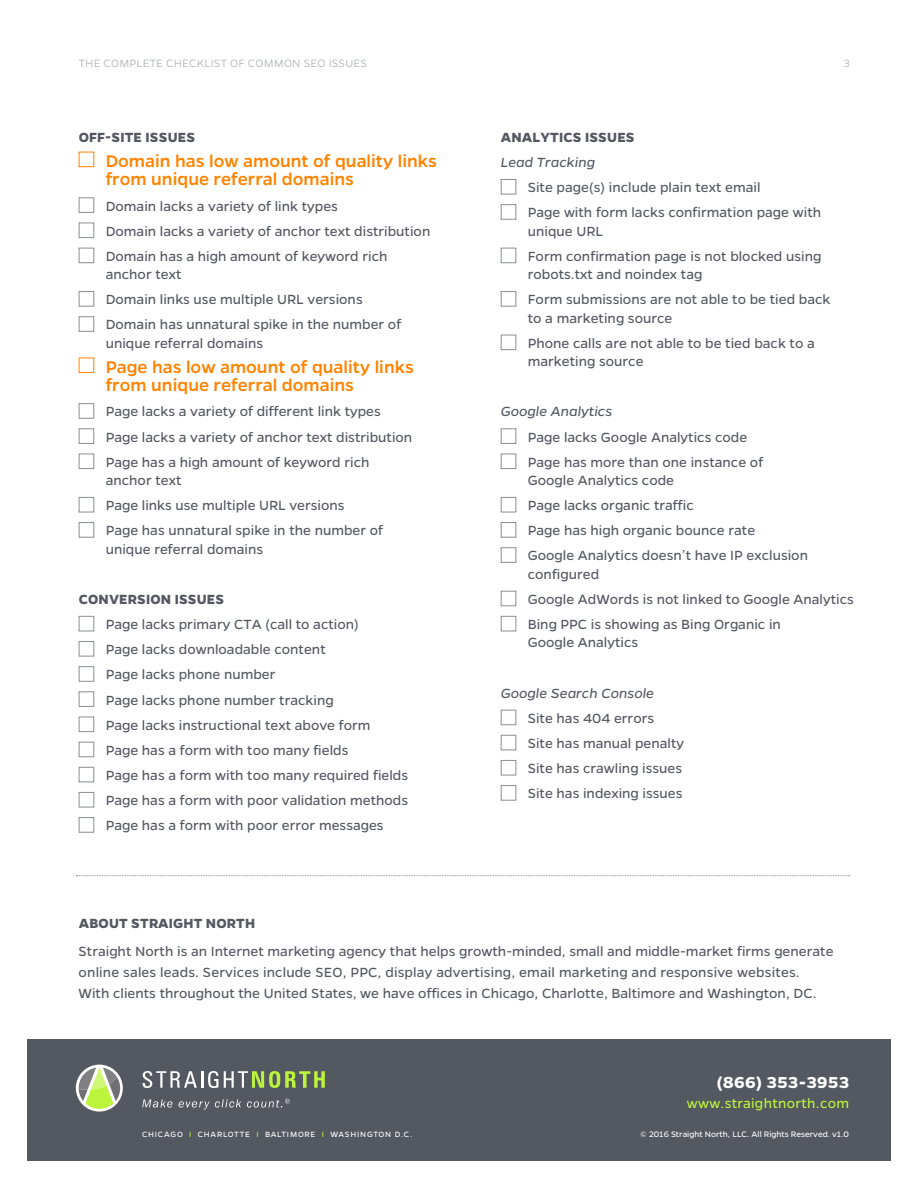
<style>
.page{position:relative;width:918px;height:1188px;background:#fff}
.page>*{position:absolute;margin:0;border:0;box-sizing:border-box;transform-origin:0 0}
.t1{font:500 19.2px/18.3px "Gentona";color:#ff8300}
.t2{font:700 18px "Gentona";letter-spacing:.03em;color:#fff}
.t3{font:15px/25.2px "Gentona";color:#545861}
.t4{font:700 15px "Gentona";letter-spacing:.01em;color:#545861}
.t5{font:italic 15px "Gentona";color:#545861}
.t6{font:15px "Gentona";letter-spacing:.02em;color:#bcf43c}
.t7{font:300 12px "Gentona";letter-spacing:.01em;color:#b3b5bb}
.t8{font:9px "Gentona";color:#fff}
.t9{font:8.7px "Gentona";letter-spacing:.09em;color:#fff}
.s1{color:#bcf43c}
</style>
<div class="page">
<div style="left:27px;top:1040px;width:864px;height:121px;background:#545861"></div>
<svg style="left:76px;top:1065px;width:47px;height:47px"></svg>
<svg style="left:79px;top:1067px;width:41px;height:42px;background:#b2c48b"></svg>
<svg style="left:143px;top:1071px;width:75px;height:17px"></svg>
<svg style="left:224px;top:1071px;width:101px;height:17px"></svg>
<svg style="left:142px;top:1099px;width:31px;height:9px"></svg>
<svg style="left:179px;top:1099px;width:111px;height:10px"></svg>
<div style="left:79px;top:152px;width:15px;height:15px;border:1px solid #ff8300"></div>
<div style="left:79px;top:197px;width:15px;height:16px;border:1px solid #8b8e95"></div>
<div style="left:79px;top:223px;width:15px;height:15px;border:1px solid #8b8e95"></div>
<div style="left:79px;top:248px;width:15px;height:15px;border:1px solid #8b8e95"></div>
<div style="left:79px;top:291px;width:15px;height:16px;border:1px solid #8b8e95"></div>
<div style="left:79px;top:316px;width:15px;height:16px;border:1px solid #8b8e95"></div>
<div style="left:79px;top:358px;width:15px;height:15px;border:1px solid #ff8300"></div>
<div style="left:79px;top:403px;width:15px;height:16px;border:1px solid #8b8e95"></div>
<div style="left:79px;top:428px;width:15px;height:16px;border:1px solid #8b8e95"></div>
<div style="left:79px;top:454px;width:15px;height:15px;border:1px solid #8b8e95"></div>
<div style="left:79px;top:497px;width:15px;height:15px;border:1px solid #8b8e95"></div>
<div style="left:79px;top:522px;width:15px;height:16px;border:1px solid #8b8e95"></div>
<div style="left:79px;top:616px;width:15px;height:15px;border:1px solid #8b8e95"></div>
<div style="left:79px;top:641px;width:15px;height:16px;border:1px solid #8b8e95"></div>
<div style="left:79px;top:666px;width:15px;height:16px;border:1px solid #8b8e95"></div>
<div style="left:79px;top:691px;width:15px;height:16px;border:1px solid #8b8e95"></div>
<div style="left:79px;top:717px;width:15px;height:15px;border:1px solid #8b8e95"></div>
<div style="left:79px;top:742px;width:15px;height:15px;border:1px solid #8b8e95"></div>
<div style="left:79px;top:767px;width:15px;height:15px;border:1px solid #8b8e95"></div>
<div style="left:79px;top:792px;width:15px;height:15px;border:1px solid #8b8e95"></div>
<div style="left:79px;top:817px;width:15px;height:16px;border:1px solid #8b8e95"></div>
<div style="left:501px;top:179px;width:15px;height:15px;border:1px solid #8b8e95"></div>
<div style="left:501px;top:204px;width:15px;height:16px;border:1px solid #8b8e95"></div>
<div style="left:501px;top:248px;width:15px;height:15px;border:1px solid #8b8e95"></div>
<div style="left:501px;top:291px;width:15px;height:16px;border:1px solid #8b8e95"></div>
<div style="left:501px;top:335px;width:15px;height:15px;border:1px solid #8b8e95"></div>
<div style="left:501px;top:428px;width:15px;height:16px;border:1px solid #8b8e95"></div>
<div style="left:501px;top:454px;width:15px;height:15px;border:1px solid #8b8e95"></div>
<div style="left:501px;top:497px;width:15px;height:15px;border:1px solid #8b8e95"></div>
<div style="left:501px;top:522px;width:15px;height:16px;border:1px solid #8b8e95"></div>
<div style="left:501px;top:547px;width:15px;height:16px;border:1px solid #8b8e95"></div>
<div style="left:501px;top:591px;width:15px;height:15px;border:1px solid #8b8e95"></div>
<div style="left:501px;top:616px;width:15px;height:15px;border:1px solid #8b8e95"></div>
<div style="left:501px;top:710px;width:15px;height:15px;border:1px solid #8b8e95"></div>
<div style="left:501px;top:735px;width:15px;height:15px;border:1px solid #8b8e95"></div>
<div style="left:501px;top:760px;width:15px;height:15px;border:1px solid #8b8e95"></div>
<div style="left:501px;top:785px;width:15px;height:16px;border:1px solid #8b8e95"></div>
<svg style="left:76px;top:875px;width:774px;height:1px"></svg>
<p class="t7" style="left:79px;top:56px;width:290px">THE COMPLETE CHECKLIST OF COMMON SEO ISSUES</p>
<p class="t7" style="left:843px;top:56px;width:8px">3</p>
<p class="t4" style="left:79px;top:129px;width:118px">OFF-SITE ISSUES</p>
<p class="t1" style="left:106px;top:152px;width:333px">Domain has low amount of quality links from unique referral domains</p>
<p class="t3" style="left:106px;top:193px;width:326px">Domain lacks a variety of link types<br>Domain lacks a variety of anchor text distribution<br>Domain has a high amount of keyword rich</p>
<p class="t3" style="left:106px;top:262px;width:297px">anchor text<br>Domain links use multiple URL versions<br>Domain has unnatural spike in the number of</p>
<p class="t3" style="left:106px;top:330px;width:159px">unique referral domains</p>
<p class="t1" style="left:106px;top:358px;width:310px">Page has low amount of quality links from unique referral domains</p>
<p class="t3" style="left:106px;top:399px;width:308px">Page lacks a variety of different link types<br>Page lacks a variety of anchor text distribution<br>Page has a high amount of keyword rich</p>
<p class="t3" style="left:106px;top:468px;width:279px">anchor text<br>Page links use multiple URL versions<br>Page has unnatural spike in the number of</p>
<p class="t3" style="left:106px;top:536px;width:159px">unique referral domains</p>
<p class="t4" style="left:79px;top:591px;width:147px">CONVERSION ISSUES</p>
<p class="t3" style="left:106px;top:612px;width:304px">Page lacks primary CTA (call to action)<br>Page lacks downloadable content<br>Page lacks phone number<br>Page lacks phone number tracking<br>Page lacks instructional text above form<br>Page has a form with too many fields<br>Page has a form with too many required fields Page has a form with poor validation methods Page has a form with poor error messages</p>
<p class="t4" style="left:501px;top:129px;width:135px">ANALYTICS ISSUES</p>
<p class="t5" style="left:501px;top:154px;width:96px">Lead Tracking</p>
<p class="t3" style="left:528px;top:175px;width:295px">Site page(s) include plain text email<br>Page with form lacks confirmation page with</p>
<p class="t3" style="left:528px;top:218px;width:295px">unique URL<br>Form confirmation page is not blocked using</p>
<p class="t3" style="left:528px;top:262px;width:304px">robots.txt and noindex tag<br>Form submissions are not able to be tied back</p>
<p class="t3" style="left:528px;top:305px;width:289px">to a marketing source<br>Phone calls are not able to be tied back to a</p>
<p class="t3" style="left:528px;top:349px;width:117px">marketing source</p>
<p class="t5" style="left:501px;top:403px;width:113px">Google Analytics</p>
<p class="t3" style="left:528px;top:424px;width:237px">Page lacks Google Analytics code<br>Page has more than one instance of</p>
<p class="t3" style="left:528px;top:468px;width:282px">Google Analytics code<br>Page lacks organic traffic<br>Page has high organic bounce rate<br>Google Analytics doesn’t have IP exclusion</p>
<p class="t3" style="left:528px;top:561px;width:328px">configured<br>Google AdWords is not linked to Google Analytics<br>Bing PPC is showing as Bing Organic in</p>
<p class="t3" style="left:528px;top:630px;width:112px">Google Analytics</p>
<p class="t5" style="left:501px;top:684px;width:155px">Google Search Console</p>
<p class="t3" style="left:528px;top:706px;width:158px">Site has 404 errors<br>Site has manual penalty<br>Site has crawling issues<br>Site has indexing issues</p>
<p class="t4" style="left:79px;top:914px;width:178px">ABOUT STRAIGHT NORTH</p>
<p class="t3" style="left:79px;top:940px;width:756px;line-height:21px">Straight North is an Internet marketing agency that helps growth-minded, small and middle-market firms generate online sales leads. Services include SEO, PPC, display advertising, email marketing and responsive websites.<br>With clients throughout the United States, we have offices in Chicago, Charlotte, Baltimore and Washington, DC.</p>
<p class="t9" style="left:142px;top:1130px;width:272px">CHICAGO <span class="s1">I</span> CHARLOTTE <span class="s1">I</span> BALTIMORE <span class="s1">I</span> WASHINGTON D.C.</p>
<p class="t2" style="left:717px;top:1072px;width:134px">(866) 353-3953</p>
<p class="t6" style="left:687px;top:1095px;width:164px">www.straightnorth.com</p>
<p class="t8" style="left:640px;top:1129px;width:210px">© 2016 Straight North, LLC. All Rights Reserved. v1.0</p>
</div>
